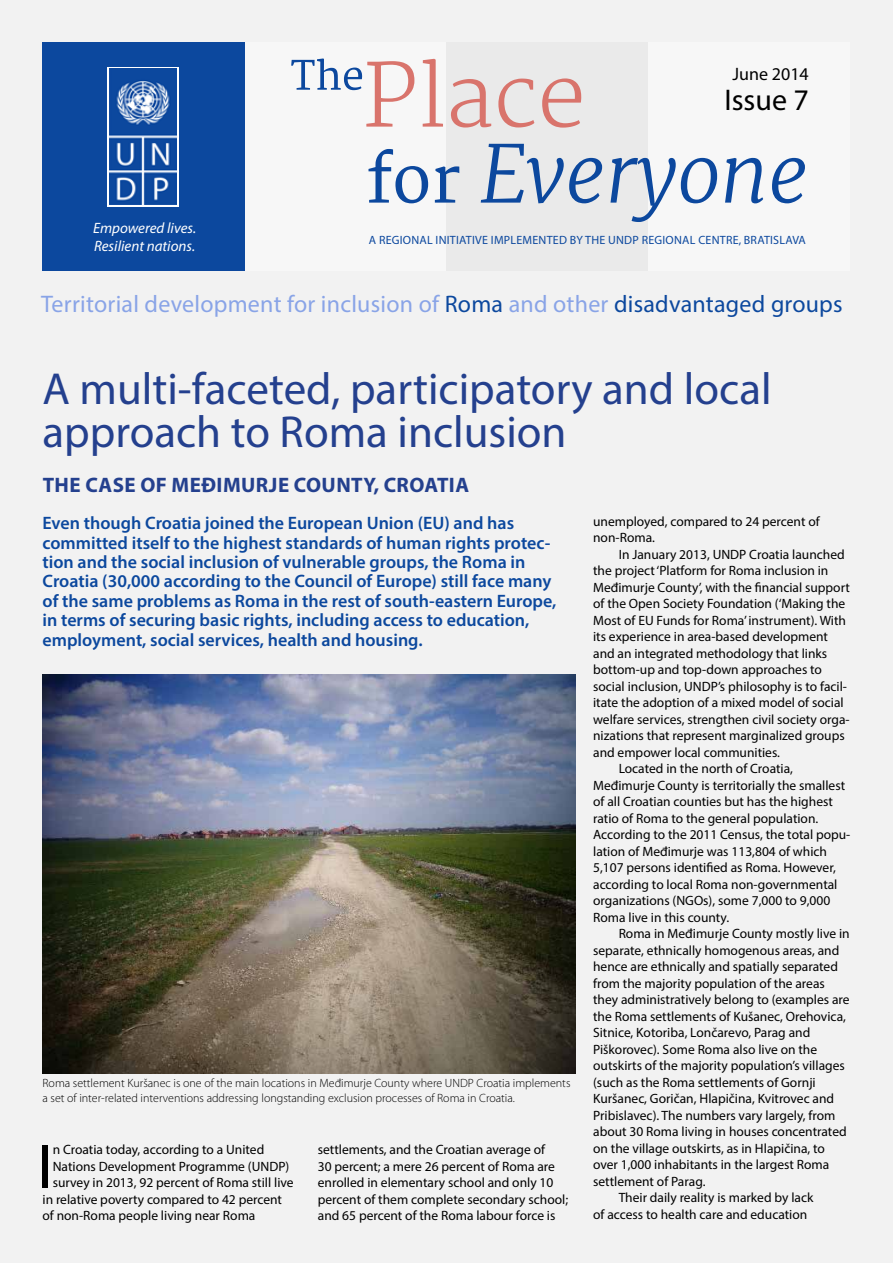
<style>
.page{position:relative;width:893px;height:1263px;background:#f2f2f2}
.page>*{position:absolute;margin:0;border:0;box-sizing:border-box;transform-origin:0 0}
.t1{font:62.4px "Myriad Pro";color:#000}
.t2{font:45px/43.5px "Myriad Pro";color:#24408e}
.t3{font:30px "Myriad Pro";color:#000}
.t4{font:24px "Myriad Pro";letter-spacing:.01em;color:#89a4e7}
.t5{font:700 21px "Myriad Pro";letter-spacing:.02em;color:#24408e}
.t6{font:600 18px/19.5px "Myriad Pro";color:#0c489e}
.t7{font:18px "Myriad Pro";color:#000}
.t8{font:italic 15px/18px "Myriad Pro";color:#fff}
.t9{font:13.5px/16.5px "Myriad Pro";color:#000}
.t10{font:300 12px/15px "Myriad Pro";color:#000}
.t11{font:12px "Myriad Pro";letter-spacing:.02em;color:#0c489e}
.s1{color:#0c489e}
</style>
<div class="page">
<div style="left:244px;top:43px;width:202px;height:228px;background:#f7f7f7"></div>
<div style="left:648px;top:43px;width:202px;height:228px;background:#f7f7f7"></div>
<div style="left:446px;top:43px;width:202px;height:228px;background:#eaeaea"></div>
<div style="left:42px;top:43px;width:202px;height:228px;background:#0c489e"></div>
<svg style="left:107px;top:67px;width:72px;height:139px"></svg>
<img style="left:110px;top:69px;width:66px;height:135px">
<svg style="left:368px;top:144px;width:437px;height:78px"></svg>
<svg style="left:291px;top:58px;width:290px;height:70px"></svg>
<img style="left:43px;top:674px;width:532px;height:399px">
<p class="t8" style="left:93px;top:219px;width:105px">Empowered lives.<br>Resilient nations.</p>
<h3 class="t7" style="left:732px;top:63px;width:78px">June 2014</h3>
<h3 class="t3" style="left:724px;top:82px;width:86px">Issue 7</h3>
<p class="t11" style="left:369px;top:233px;width:438px">A REGIONAL INITIATIVE IMPLEMENTED BY THE UNDP REGIONAL CENTRE, BRATISLAVA</p>
<h3 class="t4" style="left:41px;top:290px;width:803px">Territorial development for inclusion of <span class="s1">Roma</span> and other <span class="s1">disadvantaged groups</span></h3>
<h2 class="t2" style="left:43px;top:366px;width:731px">A multi-faceted, participatory and local approach to Roma inclusion</h2>
<h3 class="t5" style="left:43px;top:472px;width:428px">THE CASE OF MEĐIMURJE COUNTY, CROATIA</h3>
<p class="t6" style="left:43px;top:513px;width:515px">Even though Croatia joined the European Union (EU) and has committed itself to the highest standards of human rights protec&shy;tion and the social inclusion of vulnerable groups, the Roma in Croatia (30,000 according to the Council of Europe) still face many of the same problems as Roma in the rest of south-eastern Europe, in terms of securing basic rights, including access to education, employment, social services, health and housing.</p>
<p class="t9" style="left:593px;top:513px;width:228px">unemployed, compared to 24 percent of non-Roma.</p>
<p class="t9" style="left:619px;top:546px;width:228px">In January 2013, UNDP Croatia launched</p>
<p class="t9" style="left:593px;top:562px;width:237px">the project ‘Platform for Roma inclusion in</p>
<p class="t9" style="left:593px;top:579px;width:258px">Međimurje County’, with the financial support</p>
<p class="t9" style="left:593px;top:595px;width:254px">of the Open Society Foundation (‘Making the</p>
<p class="t9" style="left:593px;top:612px;width:254px">Most of EU Funds for Roma’ instrument). With</p>
<p class="t9" style="left:593px;top:628px;width:236px">its experience in area-based development</p>
<p class="t9" style="left:593px;top:645px;width:236px">and an integrated methodology that links</p>
<p class="t9" style="left:593px;top:661px;width:230px">bottom-up and top-down approaches to</p>
<p class="t9" style="left:593px;top:678px;width:255px">social inclusion, UNDP’s philosophy is to facil-</p>
<p class="t9" style="left:593px;top:694px;width:252px">itate the adoption of a mixed model of social</p>
<p class="t9" style="left:593px;top:711px;width:258px">welfare services, strengthen civil society orga-</p>
<p class="t9" style="left:593px;top:727px;width:253px">nizations that represent marginalized groups</p>
<p class="t9" style="left:593px;top:744px;width:188px">and empower local communities.</p>
<p class="t9" style="left:619px;top:760px;width:176px">Located in the north of Croatia,</p>
<p class="t9" style="left:593px;top:777px;width:254px">Međimurje County is territorially the smallest</p>
<p class="t9" style="left:593px;top:793px;width:241px">of all Croatian counties but has the highest</p>
<p class="t9" style="left:593px;top:810px;width:227px">ratio of Roma to the general population.</p>
<p class="t9" style="left:593px;top:826px;width:259px">According to the 2011 Census, the total popu-</p>
<p class="t9" style="left:593px;top:843px;width:235px">lation of Međimurje was 113,804 of which</p>
<p class="t9" style="left:593px;top:859px;width:244px">5,107 persons identified as Roma. However,</p>
<p class="t9" style="left:593px;top:876px;width:246px">according to local Roma non-governmental</p>
<p class="t9" style="left:593px;top:892px;width:239px">organizations (NGOs), some 7,000 to 9,000</p>
<p class="t9" style="left:593px;top:909px;width:137px">Roma live in this county.</p>
<p class="t9" style="left:619px;top:925px;width:233px">Roma in Međimurje County mostly live in</p>
<p class="t9" style="left:593px;top:942px;width:248px">separate, ethnically homogenous areas, and</p>
<p class="t9" style="left:593px;top:958px;width:246px">hence are ethnically and spatially separated</p>
<p class="t9" style="left:593px;top:975px;width:233px">from the majority population of the areas</p>
<p class="t9" style="left:593px;top:991px;width:258px">they administratively belong to (examples are</p>
<p class="t9" style="left:593px;top:1008px;width:254px">the Roma settlements of Kušanec, Orehovica,</p>
<p class="t9" style="left:593px;top:1024px;width:219px">Sitnice, Kotoriba, Lončarevo, Parag and</p>
<p class="t9" style="left:593px;top:1041px;width:225px">Piškorovec). Some Roma also live on the</p>
<p class="t9" style="left:593px;top:1057px;width:253px">outskirts of the majority population’s villages</p>
<p class="t9" style="left:593px;top:1074px;width:224px">(such as the Roma settlements of Gornji</p>
<p class="t9" style="left:593px;top:1090px;width:243px">Kuršanec, Goričan, Hlapičina, Kvitrovec and</p>
<p class="t9" style="left:593px;top:1107px;width:244px">Pribislavec). The numbers vary largely, from</p>
<p class="t9" style="left:593px;top:1123px;width:255px">about 30 Roma living in houses concentrated</p>
<p class="t9" style="left:593px;top:1140px;width:233px">on the village outskirts, as in Hlapičina, to</p>
<p class="t9" style="left:593px;top:1156px;width:238px">over 1,000 inhabitants in the largest Roma</p>
<p class="t9" style="left:593px;top:1173px;width:114px">settlement of Parag.</p>
<p class="t9" style="left:619px;top:1189px;width:196px">Their daily reality is marked by lack</p>
<p class="t9" style="left:593px;top:1206px;width:216px">of access to health care and education</p>
<p class="t10" style="left:43px;top:1075px;width:529px">Roma settlement Kuršanec is one of the main locations in Međimurje County where UNDP Croatia implements a set of inter-related interventions addressing longstanding exclusion processes of Roma in Croatia.</p>
<p class="t9" style="left:318px;top:1141px;width:252px">settlements, and the Croatian average of<br>30 percent; a mere 26 percent of Roma are enrolled in elementary school and only 10 percent of them complete secondary school; and 65 percent of the Roma labour force is</p>
<h1 class="t1" style="left:38px;top:1128px;width:16px">I</h1>
<p class="t9" style="left:53px;top:1141px;width:213px">n Croatia today, according to a United</p>
<p class="t9" style="left:53px;top:1158px;width:238px">Nations Development Programme (UNDP)</p>
<p class="t9" style="left:53px;top:1174px;width:242px">survey in 2013, 92 percent of Roma still live</p>
<p class="t9" style="left:43px;top:1191px;width:241px">in relative poverty compared to 42 percent</p>
<p class="t9" style="left:43px;top:1207px;width:214px">of non-Roma people living near Roma</p>
</div>
